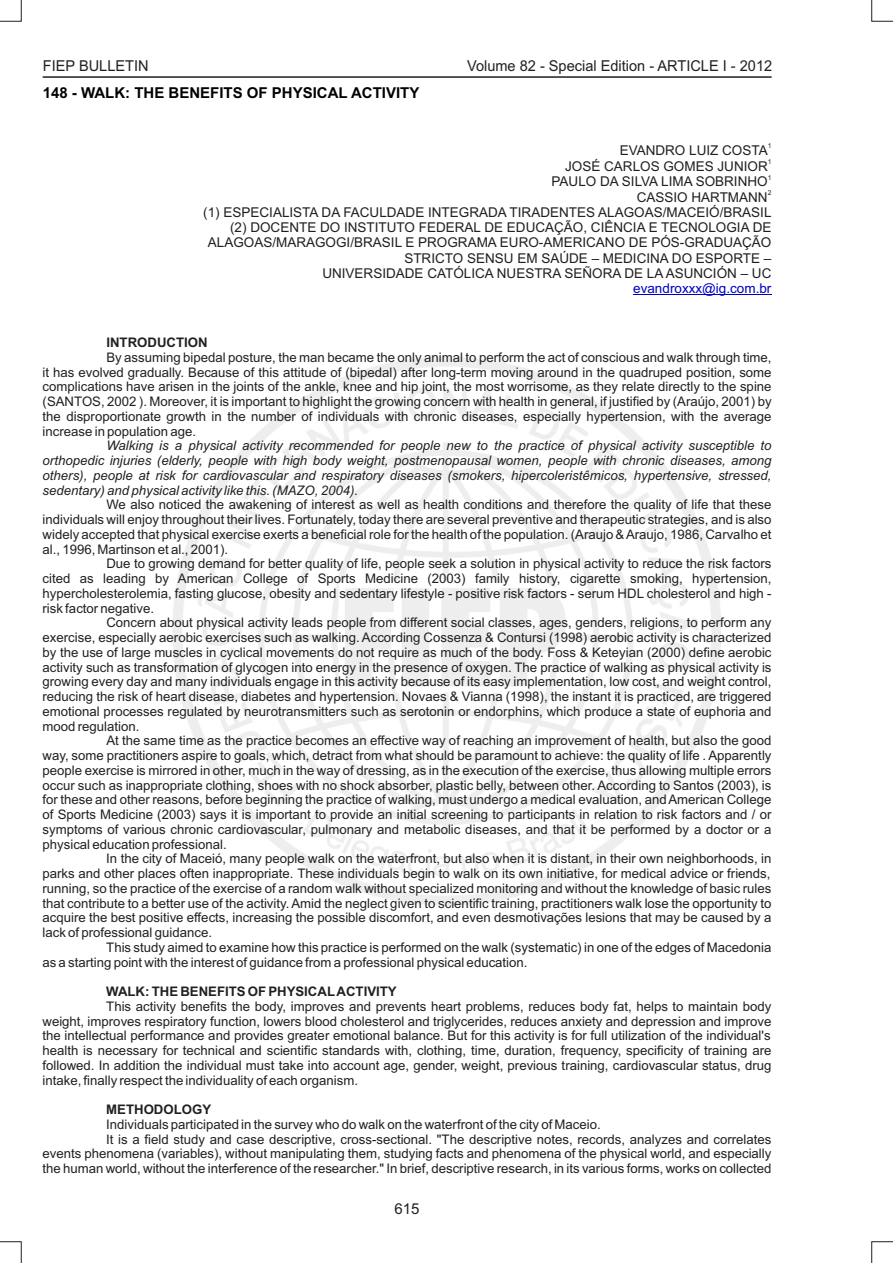
<style>
.page{position:relative;width:893px;height:1263px;background:#fff}
.page>*{position:absolute;margin:0;border:0;box-sizing:border-box;transform-origin:0 0}
.t1{font:15px "Arial";color:#231f20}
.t2{font:700 15px "Arial";color:#000}
.t3{font:13.5px/15.1px "Arial";color:#231f20;text-align:right}
.t4{font:13.5px "Arial";color:#0000c4}
.t5{font:13.2px/14.7px "Arial";color:#231f20;text-align:justify}
.t6{font:italic 13.2px/14.7px "Arial";color:#231f20;text-align:justify}
.t7{font:700 13.2px "Arial";color:#231f20}
.t8{font:6.75px "Arial";color:#231f20}
</style>
<div class="page">
<svg style="left:871px;top:0;width:22px;height:22px"></svg>
<svg style="left:0;top:0;width:22px;height:22px"></svg>
<svg style="left:0;top:1241px;width:22px;height:22px"></svg>
<svg style="left:871px;top:1241px;width:22px;height:22px"></svg>
<hr style="left:633px;top:294px;width:138px;height:1px;background:#0000c4">
<hr style="left:43px;top:76px;width:729px;height:2px;background:#231f20">
<p class="t1" style="left:43px;top:60px;width:107px">FIEP BULLETIN</p>
<p class="t1" style="left:467px;top:60px;width:307px">Volume 82 - Special Edition - ARTICLE I - 2012</p>
<p class="t2" style="left:43px;top:87px;width:378px">148 - WALK: THE BENEFITS OF PHYSICAL ACTIVITY</p>
<p class="t8" style="left:768px;top:143px;width:5px">1</p>
<p class="t3" style="left:620px;top:144px;width:150px">EVANDRO LUIZ COSTA</p>
<p class="t3" style="left:565px;top:160px;width:204px">JOSÉ CARLOS GOMES JUNIOR</p>
<p class="t8" style="left:768px;top:159px;width:5px">1</p>
<p class="t8" style="left:768px;top:175px;width:5px">1</p>
<p class="t3" style="left:552px;top:175px;width:218px">PAULO DA SILVA LIMA SOBRINHO</p>
<p class="t8" style="left:768px;top:190px;width:5px">2</p>
<p class="t3" style="left:203px;top:191px;width:570px">CASSIO HARTMANN<br>(1) ESPECIALISTA DA FACULDADE INTEGRADA TIRADENTES ALAGOAS/MACEIÓ/BRASIL (2) DOCENTE DO INSTITUTO FEDERAL DE EDUCAÇÃO, CIÊNCIA E TECNOLOGIA DE ALAGOAS/MARAGOGI/BRASIL E PROGRAMA EURO-AMERICANO DE PÓS-GRADUAÇÃO STRICTO SENSU EM SAÚDE – MEDICINA DO ESPORTE –<br>UNIVERSIDADE CATÓLICA NUESTRA SEÑORA DE LA ASUNCIÓN – UC</p>
<p class="t4" style="left:633px;top:283px;width:140px">evandroxxx@ig.com.br</p>
<p class="t7" style="left:106px;top:338px;width:103px">INTRODUCTION</p>
<p class="t5" style="left:43px;top:351px;width:730px;text-indent:64px">By assuming bipedal posture, the man became the only animal to perform the act of conscious and walk through time, it has evolved gradually. Because of this attitude of (bipedal) after long-term moving around in the quadruped position, some complications have arisen in the joints of the ankle, knee and hip joint, the most worrisome, as they relate directly to the spine (SANTOS, 2002 ). Moreover, it is important to highlight the growing concern with health in general, if justified by (Araújo, 2001) by the disproportionate growth in the number of individuals with chronic diseases, especially hypertension, with the average increase in population age.</p>
<p class="t6" style="left:43px;top:440px;width:730px;text-indent:64px">Walking is a physical activity recommended for people new to the practice of physical activity susceptible to orthopedic injuries (elderly, people with high body weight, postmenopausal women, people with chronic diseases, among others), people at risk for cardiovascular and respiratory diseases (smokers, hipercoleristêmicos, hypertensive, stressed, sedentary) and physical activity like this. (MAZO, 2004).</p>
<p class="t5" style="left:106px;top:499px;width:667px">We also noticed the awakening of interest as well as health conditions and therefore the quality of life that these</p>
<p class="t5" style="left:43px;top:513px;width:730px">individuals will enjoy throughout their lives. Fortunately, today there are several preventive and therapeutic strategies, and is also</p>
<p class="t5" style="left:43px;top:528px;width:730px">widely accepted that physical exercise exerts a beneficial role for the health of the population. (Araujo &amp; Araujo, 1986, Carvalho et</p>
<p class="t5" style="left:43px;top:543px;width:187px">al., 1996, Martinson et al., 2001).</p>
<p class="t5" style="left:106px;top:558px;width:667px">Due to growing demand for better quality of life, people seek a solution in physical activity to reduce the risk factors</p>
<p class="t5" style="left:43px;top:572px;width:730px">cited as leading by American College of Sports Medicine (2003) family history, cigarette smoking, hypertension,</p>
<p class="t5" style="left:43px;top:587px;width:730px">hypercholesterolemia, fasting glucose, obesity and sedentary lifestyle - positive risk factors - serum HDL cholesterol and high -</p>
<p class="t5" style="left:43px;top:602px;width:113px">risk factor negative.</p>
<p class="t5" style="left:106px;top:617px;width:667px">Concern about physical activity leads people from different social classes, ages, genders, religions, to perform any</p>
<p class="t5" style="left:43px;top:631px;width:730px">exercise, especially aerobic exercises such as walking. According Cossenza &amp; Contursi (1998) aerobic activity is characterized</p>
<p class="t5" style="left:43px;top:646px;width:730px">by the use of large muscles in cyclical movements do not require as much of the body. Foss &amp; Keteyian (2000) define aerobic</p>
<p class="t5" style="left:43px;top:661px;width:730px">activity such as transformation of glycogen into energy in the presence of oxygen. The practice of walking as physical activity is</p>
<p class="t5" style="left:43px;top:676px;width:730px">growing every day and many individuals engage in this activity because of its easy implementation, low cost, and weight control,</p>
<p class="t5" style="left:43px;top:690px;width:730px">reducing the risk of heart disease, diabetes and hypertension. Novaes &amp; Vianna (1998), the instant it is practiced, are triggered</p>
<p class="t5" style="left:43px;top:705px;width:730px">emotional processes regulated by neurotransmitters such as serotonin or endorphins, which produce a state of euphoria and</p>
<p class="t5" style="left:43px;top:720px;width:98px">mood regulation.</p>
<p class="t5" style="left:106px;top:735px;width:667px">At the same time as the practice becomes an effective way of reaching an improvement of health, but also the good</p>
<p class="t5" style="left:43px;top:749px;width:730px">way, some practitioners aspire to goals, which, detract from what should be paramount to achieve: the quality of life . Apparently</p>
<p class="t5" style="left:43px;top:764px;width:730px">people exercise is mirrored in other, much in the way of dressing, as in the execution of the exercise, thus allowing multiple errors</p>
<p class="t5" style="left:43px;top:779px;width:730px">occur such as inappropriate clothing, shoes with no shock absorber, plastic belly, between other. According to Santos (2003), is</p>
<p class="t5" style="left:43px;top:793px;width:730px">for these and other reasons, before beginning the practice of walking, must undergo a medical evaluation, and American College</p>
<p class="t5" style="left:43px;top:808px;width:730px">of Sports Medicine (2003) says it is important to provide an initial screening to participants in relation to risk factors and / or</p>
<p class="t5" style="left:43px;top:823px;width:730px">symptoms of various chronic cardiovascular, pulmonary and metabolic diseases, and that it be performed by a doctor or a</p>
<p class="t5" style="left:43px;top:838px;width:186px">physical education professional.</p>
<p class="t5" style="left:106px;top:852px;width:667px">In the city of Maceió, many people walk on the waterfront, but also when it is distant, in their own neighborhoods, in</p>
<p class="t5" style="left:43px;top:867px;width:729px">parks and other places often inappropriate. These individuals begin to walk on its own initiative, for medical advice or friends,</p>
<p class="t5" style="left:43px;top:882px;width:730px">running, so the practice of the exercise of a random walk without specialized monitoring and without the knowledge of basic rules</p>
<p class="t5" style="left:43px;top:897px;width:730px">that contribute to a better use of the activity. Amid the neglect given to scientific training, practitioners walk lose the opportunity to</p>
<p class="t5" style="left:43px;top:911px;width:730px">acquire the best positive effects, increasing the possible discomfort, and even desmotivações lesions that may be caused by a</p>
<p class="t5" style="left:43px;top:926px;width:171px">lack of professional guidance.</p>
<p class="t5" style="left:106px;top:941px;width:667px">This study aimed to examine how this practice is performed on the walk (systematic) in one of the edges of Macedonia</p>
<p class="t5" style="left:43px;top:956px;width:487px">as a starting point with the interest of guidance from a professional physical education.</p>
<p class="t7" style="left:106px;top:986px;width:292px">WALK: THE BENEFITS OF PHYSICALACTIVITY</p>
<p class="t5" style="left:42px;top:1000px;width:730px;text-indent:64px">This activity benefits the body, improves and prevents heart problems, reduces body fat, helps to maintain body weight, improves respiratory function, lowers blood cholesterol and triglycerides, reduces anxiety and depression and improve the intellectual performance and provides greater emotional balance. But for this activity is for full utilization of the individual's health is necessary for technical and scientific standards with, clothing, time, duration, frequency, specificity of training are followed. In addition the individual must take into account age, gender, weight, previous training, cardiovascular status, drug intake, finally respect the individuality of each organism.</p>
<p class="t7" style="left:106px;top:1104px;width:106px">METHODOLOGY</p>
<p class="t5" style="left:106px;top:1118px;width:496px">Individuals participated in the survey who do walk on the waterfront of the city of Maceio.</p>
<p class="t5" style="left:106px;top:1133px;width:667px">It is a field study and case descriptive, cross-sectional. "The descriptive notes, records, analyzes and correlates</p>
<p class="t5" style="left:42px;top:1147px;width:730px">events phenomena (variables), without manipulating them, studying facts and phenomena of the physical world, and especially</p>
<p class="t5" style="left:42px;top:1162px;width:730px">the human world, without the interference of the researcher." In brief, descriptive research, in its various forms, works on collected</p>
<p class="t1" style="left:395px;top:1203px;width:27px">615</p>
</div>
